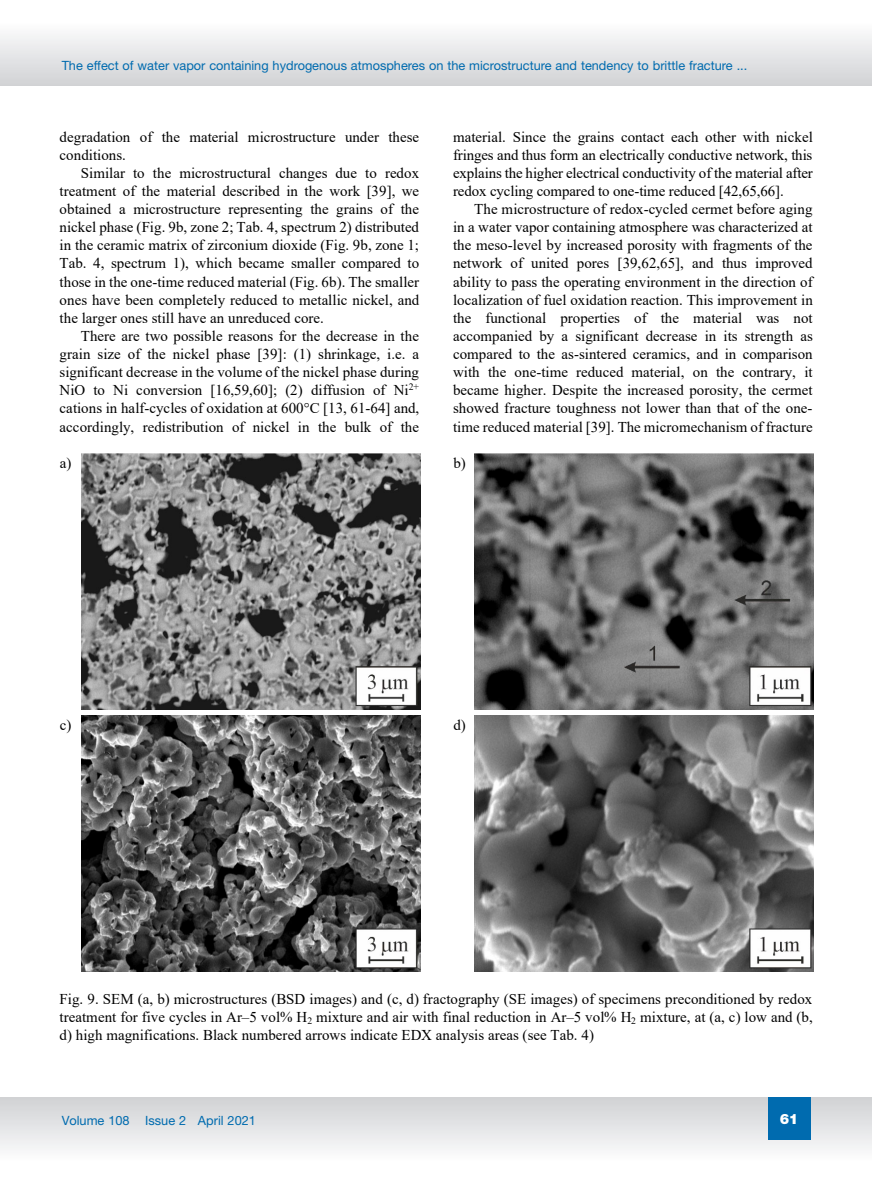
<style>
.page{position:relative;width:872px;height:1191px;background:#fff}
.page>*{position:absolute;margin:0;border:0;box-sizing:border-box;transform-origin:0 0}
.t1{font:15px/18.1px "Times New Roman";letter-spacing:.005em;color:#000;text-align:justify}
.t2{font:900 14.25px "Helvetica Neue LT Pro";color:#fff}
.t3{font:12.75px "Helvetica Neue LT Pro";color:#006baf}
</style>
<div class="page">
<svg style="left:0;top:35px;width:872px;height:50px"></svg>
<svg style="left:0;top:1097px;width:872px;height:52px"></svg>
<div style="left:767px;top:1097px;width:43px;height:43px;background:#006baf"></div>
<img style="left:81px;top:454px;width:340px;height:255px">
<img style="left:474px;top:454px;width:339px;height:255px">
<img style="left:81px;top:716px;width:340px;height:255px">
<img style="left:474px;top:716px;width:339px;height:255px">
<p class="t3" style="left:62px;top:57px;width:687px">The effect of water vapor containing hydrogenous atmospheres on the microstructure and tendency to brittle fracture ...</p>
<p class="t1" style="left:60px;top:127px;width:361px">degradation of the material microstructure under these</p>
<p class="t1" style="left:60px;top:145px;width:68px">conditions.</p>
<p class="t1" style="left:81px;top:163px;width:340px">Similar to the microstructural changes due to redox</p>
<p class="t1" style="left:60px;top:181px;width:361px">treatment of the material described in the work [39], we</p>
<p class="t1" style="left:60px;top:199px;width:361px">obtained a microstructure representing the grains of the</p>
<p class="t1" style="left:60px;top:218px;width:361px">nickel phase (Fig. 9b, zone 2; Tab. 4, spectrum 2) distributed</p>
<p class="t1" style="left:60px;top:236px;width:361px">in the ceramic matrix of zirconium dioxide (Fig. 9b, zone 1;</p>
<p class="t1" style="left:60px;top:254px;width:361px">Tab. 4, spectrum 1), which became smaller compared to</p>
<p class="t1" style="left:60px;top:272px;width:361px">those in the one-time reduced material (Fig. 6b). The smaller</p>
<p class="t1" style="left:60px;top:290px;width:361px">ones have been completely reduced to metallic nickel, and</p>
<p class="t1" style="left:60px;top:308px;width:266px">the larger ones still have an unreduced core.</p>
<p class="t1" style="left:81px;top:326px;width:340px">There are two possible reasons for the decrease in the</p>
<p class="t1" style="left:60px;top:344px;width:361px">grain size of the nickel phase [39]: (1) shrinkage, i.e. a</p>
<p class="t1" style="left:60px;top:363px;width:361px">significant decrease in the volume of the nickel phase during</p>
<p class="t1" style="left:60px;top:381px;width:361px">NiO to Ni conversion [16,59,60]; (2) diffusion of Ni<sup>2+</sup></p>
<p class="t1" style="left:60px;top:399px;width:361px">cations in half-cycles of oxidation at 600°C [13, 61-64] and,</p>
<p class="t1" style="left:60px;top:417px;width:361px">accordingly, redistribution of nickel in the bulk of the</p>
<p class="t1" style="left:453px;top:127px;width:361px">material. Since the grains contact each other with nickel</p>
<p class="t1" style="left:453px;top:145px;width:361px">fringes and thus form an electrically conductive network, this</p>
<p class="t1" style="left:453px;top:163px;width:361px">explains the higher electrical conductivity of the material after</p>
<p class="t1" style="left:453px;top:181px;width:332px">redox cycling compared to one-time reduced [42,65,66].</p>
<p class="t1" style="left:474px;top:199px;width:340px">The microstructure of redox-cycled cermet before aging</p>
<p class="t1" style="left:453px;top:218px;width:361px">in a water vapor containing atmosphere was characterized at</p>
<p class="t1" style="left:453px;top:236px;width:361px">the meso-level by increased porosity with fragments of the</p>
<p class="t1" style="left:453px;top:254px;width:361px">network of united pores [39,62,65], and thus improved</p>
<p class="t1" style="left:453px;top:272px;width:361px">ability to pass the operating environment in the direction of</p>
<p class="t1" style="left:453px;top:290px;width:361px">localization of fuel oxidation reaction. This improvement in</p>
<p class="t1" style="left:453px;top:308px;width:361px">the functional properties of the material was not</p>
<p class="t1" style="left:453px;top:326px;width:361px">accompanied by a significant decrease in its strength as</p>
<p class="t1" style="left:453px;top:344px;width:361px">compared to the as-sintered ceramics, and in comparison</p>
<p class="t1" style="left:453px;top:363px;width:361px">with the one-time reduced material, on the contrary, it</p>
<p class="t1" style="left:453px;top:381px;width:361px">became higher. Despite the increased porosity, the cermet</p>
<p class="t1" style="left:453px;top:399px;width:361px">showed fracture toughness not lower than that of the one-</p>
<p class="t1" style="left:453px;top:417px;width:361px">time reduced material [39]. The micromechanism of fracture</p>
<p class="t1" style="left:60px;top:453px;width:13px">a)</p>
<p class="t1" style="left:453px;top:453px;width:14px">b)</p>
<p class="t1" style="left:60px;top:715px;width:13px">c)</p>
<p class="t1" style="left:453px;top:715px;width:14px">d)</p>
<p class="t1" style="left:60px;top:989px;width:754px">Fig. 9. SEM (a, b) microstructures (BSD images) and (c, d) fractography (SE images) of specimens preconditioned by redox treatment for five cycles in Ar–5 vol% H<sub>2</sub> mixture and air with final reduction in Ar–5 vol% H<sub>2</sub> mixture, at (a, c) low and (b, d) high magnifications. Black numbered arrows indicate EDX analysis areas (see Tab. 4)</p>
<p class="t3" style="left:62px;top:1112px;width:196px">Volume 108 Issue 2 April 2021</p>
<p class="t2" style="left:779px;top:1110px;width:20px">61</p>
</div>
